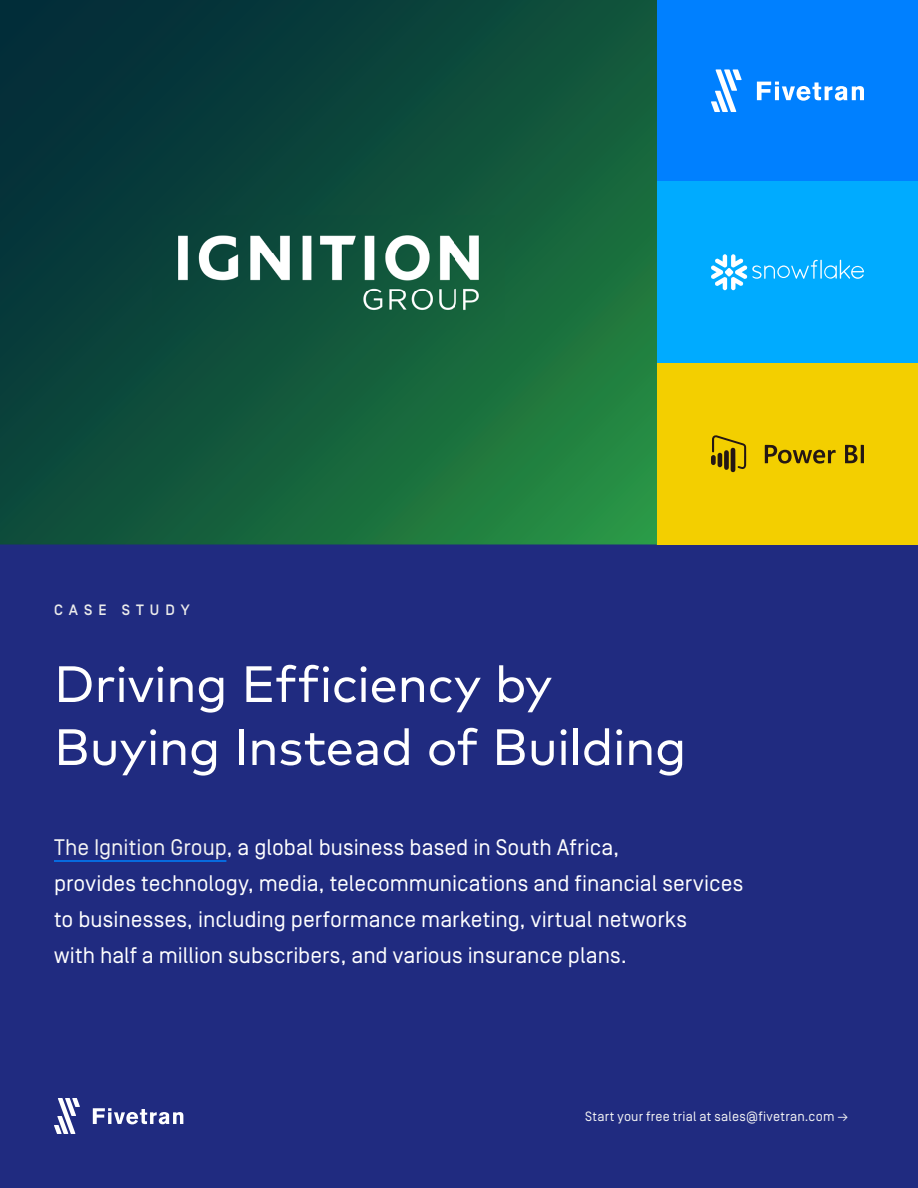
<style>
.page{position:relative;width:918px;height:1188px;background:#fff}
.page>*{position:absolute;margin:0;border:0;box-sizing:border-box;transform-origin:0 0}
.t1{font:51px/63px "FF Mark Pro";letter-spacing:-.01em;color:#fff}
.t2{font:22.5px/36px "Simplon Norm";color:#fff}
.t3{font:500 15px "Simplon Norm";letter-spacing:.4em;color:#ebebeb}
.t4{font:13.5px "Simplon Norm";letter-spacing:.02em;color:#f4f4f4}
.s1{color:#f4f4f4}
</style>
<div class="page">
<div style="left:0;top:544px;width:918px;height:644px;background:#202b80"></div>
<hr style="left:54px;top:860px;width:172px;height:2px;background:#0080ff">
<svg style="left:93px;top:1108px;width:90px;height:16px"></svg>
<svg style="left:54px;top:1098px;width:26px;height:36px"></svg>
<div style="left:657px;top:0;width:261px;height:182px;background:#0080ff"></div>
<div style="left:657px;top:182px;width:261px;height:181px;background:#00abff"></div>
<div style="left:657px;top:363px;width:261px;height:181px;background:#f3cf00"></div>
<svg style="left:757px;top:82px;width:107px;height:19px"></svg>
<svg style="left:711px;top:69px;width:31px;height:43px"></svg>
<svg style="left:711px;top:254px;width:153px;height:36px"></svg>
<svg style="left:845px;top:445px;width:19px;height:18px"></svg>
<svg style="left:765px;top:445px;width:71px;height:19px"></svg>
<svg style="left:711px;top:435px;width:35px;height:37px"></svg>
<svg style="left:0;top:0;width:657px;height:544px;background:#10543b"></svg>
<img style="left:152px;top:215px;width:353px;height:114px">
<p class="t3" style="left:54px;top:601px;width:137px">CASE STUDY</p>
<h1 class="t1" style="left:54px;top:648px;width:634px">Driving Efficiency by<br>Buying Instead of Building</h1>
<p class="t2" style="left:54px;top:830px;width:691px"><span class="s1">The Ignition Group</span>, a global business based in South Africa,<br>provides technology, media, telecommunications and financial services to businesses, including performance marketing, virtual networks<br>with half a million subscribers, and various insurance plans.</p>
<p class="t4" style="left:585px;top:1109px;width:265px">Start your free trial at sales@fivetran.com →</p>
</div>
